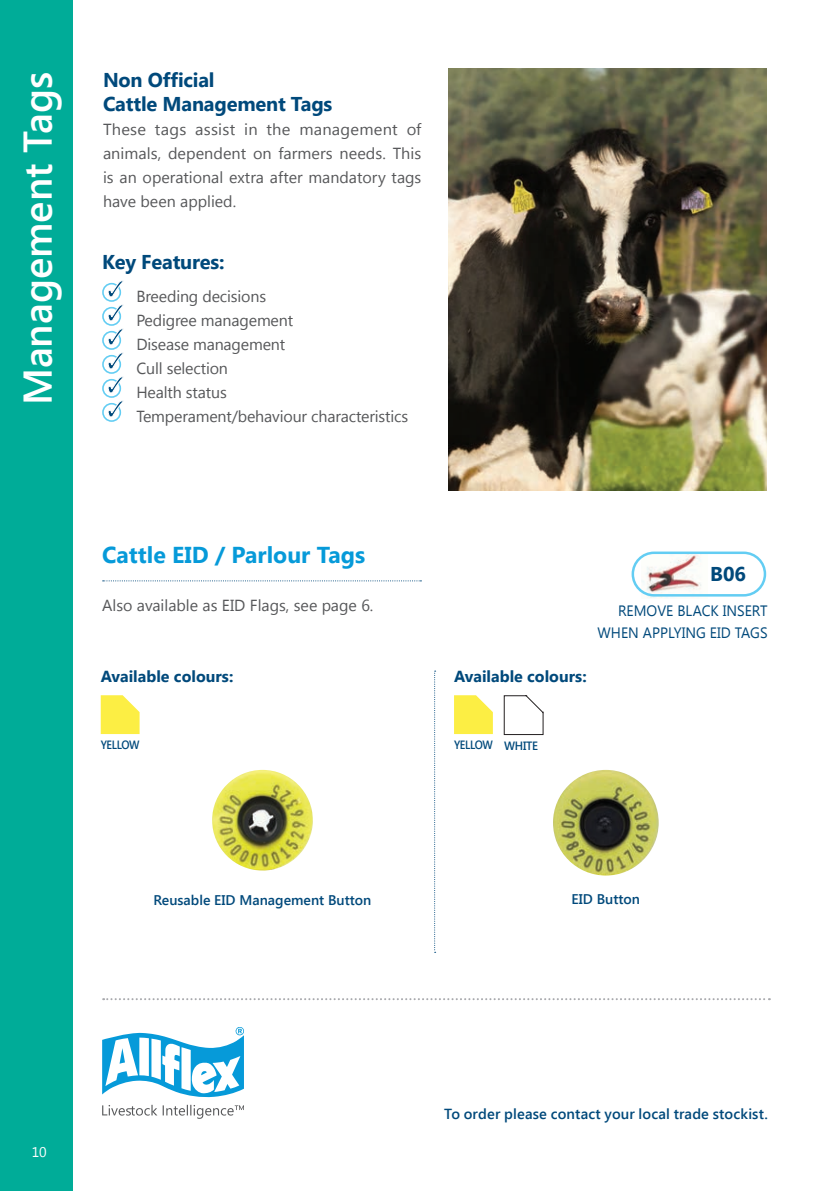
<style>
.page{position:relative;width:840px;height:1191px;background:#fff}
.page>*{position:absolute;margin:0;border:0;box-sizing:border-box;transform-origin:0 0}
.t1{font:600 40px "Segoe UI";color:#fff}
.t2{font:700 23px "Segoe UI";color:#069ad9}
.t3{font:700 20px/24px "Segoe UI";letter-spacing:-.01em;color:#00497b}
.t4{font:16px/24px "Segoe UI";letter-spacing:-.01em;color:#57585a}
.t5{font:700 16px "Segoe UI";color:#00497b}
.t6{font:15px/22px "Segoe UI";color:#00497b;text-align:right;scale:.95 1}
.t7{font:600 14.6px "Segoe UI";letter-spacing:.01em;color:#00497b}
.t8{font:600 14px "Segoe UI";color:#00497b}
.t9{font:14px "Segoe UI";color:#fff}
.t10{font:600 12px "Segoe UI";letter-spacing:-.03em;color:#00497b;scale:.9 1}
</style>
<div class="page">
<div style="left:0;top:0;width:72px;height:1191px;background:#00ac98"></div>
<svg style="left:103px;top:998px;width:666px;height:2px"></svg>
<svg style="left:102px;top:1027px;width:142px;height:70px"></svg>
<svg style="left:102px;top:1104px;width:142px;height:14px"></svg>
<div style="left:102px;top:283px;width:19px;height:19px;border:2px solid #63cdf3;border-radius:50%"></div>
<svg style="left:107px;top:280px;width:16px;height:18px"></svg>
<div style="left:102px;top:307px;width:19px;height:19px;border:2px solid #63cdf3;border-radius:50%"></div>
<svg style="left:107px;top:304px;width:16px;height:18px"></svg>
<div style="left:102px;top:331px;width:19px;height:19px;border:2px solid #63cdf3;border-radius:50%"></div>
<svg style="left:107px;top:328px;width:16px;height:18px"></svg>
<div style="left:102px;top:355px;width:19px;height:19px;border:2px solid #63cdf3;border-radius:50%"></div>
<svg style="left:107px;top:352px;width:16px;height:18px"></svg>
<div style="left:102px;top:379px;width:19px;height:19px;border:2px solid #63cdf3;border-radius:50%"></div>
<svg style="left:107px;top:376px;width:16px;height:18px"></svg>
<div style="left:102px;top:403px;width:19px;height:19px;border:2px solid #63cdf3;border-radius:50%"></div>
<svg style="left:107px;top:400px;width:16px;height:18px"></svg>
<svg style="left:101px;top:695px;width:38px;height:39px"></svg>
<svg style="left:454px;top:695px;width:38px;height:39px"></svg>
<svg style="left:503px;top:695px;width:40px;height:40px"></svg>
<img style="left:448px;top:69px;width:317px;height:421px">
<svg style="left:103px;top:580px;width:318px;height:1px"></svg>
<svg style="left:434px;top:670px;width:1px;height:282px"></svg>
<img style="left:641px;top:554px;width:66px;height:44px">
<div style="left:631px;top:551px;width:134px;height:45px;border:2px solid #63cdf3;border-radius:21px"></div>
<img style="left:212px;top:770px;width:101px;height:100px;border-radius:50px">
<img style="left:552px;top:770px;width:106px;height:105px;border-radius:53px">
<h1 class="t1" style="left:10px;top:405px;width:335px;rotate:-90deg">Management Tags</h1>
<p class="t3" style="left:103px;top:66px;width:231px">Non Official<br>Cattle Management Tags</p>
<p class="t4" style="left:103px;top:116px;width:320px;text-align:justify">These tags assist in the management of animals, dependent on farmers needs. This is an operational extra after mandatory tags have been applied.</p>
<p class="t3" style="left:102px;top:249px;width:124px">Key Features:</p>
<p class="t4" style="left:136px;top:283px;width:273px">Breeding decisions<br>Pedigree management<br>Disease management<br>Cull selection<br>Health status<br>Temperament/behaviour characteristics</p>
<h2 class="t2" style="left:102px;top:539px;width:264px">Cattle EID / Parlour Tags</h2>
<p class="t4" style="left:102px;top:593px;width:272px">Also available as EID Flags, see page 6.</p>
<p class="t5" style="left:101px;top:665px;width:134px">Available colours:</p>
<p class="t10" style="left:101px;top:736px;width:45px">YELLOW</p>
<p class="t3" style="left:709px;top:560px;width:37px">B06</p>
<p class="t6" style="left:597px;top:599px;width:180px">REMOVE BLACK INSERT<br>WHEN APPLYING EID TAGS</p>
<p class="t5" style="left:454px;top:665px;width:134px">Available colours:</p>
<p class="t10" style="left:454px;top:736px;width:95px">YELLOW WHITE</p>
<p class="t8" style="left:153px;top:890px;width:219px">Reusable EID Management Button</p>
<p class="t8" style="left:571px;top:888px;width:70px">EID Button</p>
<p class="t9" style="left:32px;top:1142px;width:17px">10</p>
<p class="t7" style="left:444px;top:1103px;width:325px">To order please contact your local trade stockist.</p>
</div>
